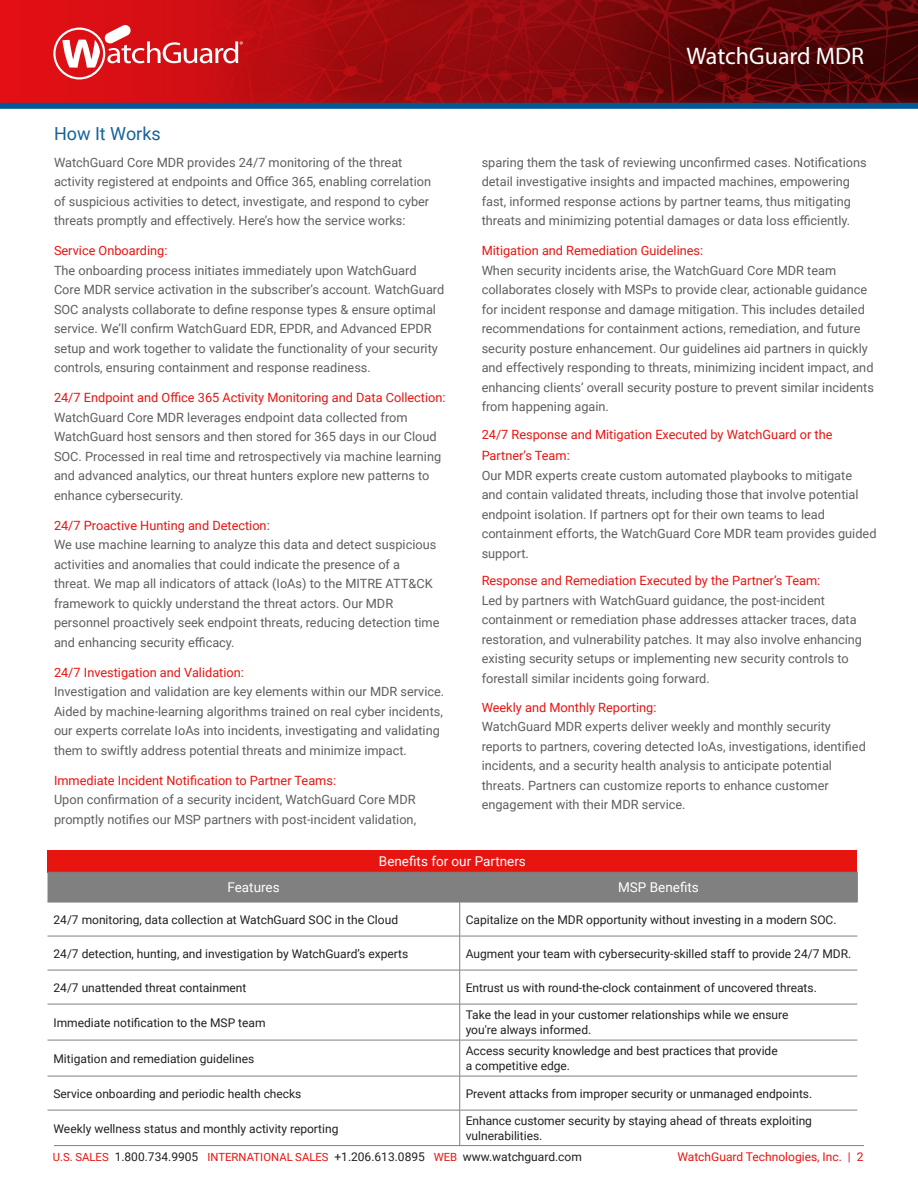
<style>
.page{position:relative;width:918px;height:1188px;background:#fff}
.page>*{position:absolute;margin:0;border:0;box-sizing:border-box;transform-origin:0 0}
.t1{font:24px "Myriad Pro";color:#fff}
.subhead_-_blue{font:18px "Roboto";color:#15629c}
.t2{font:13.5px "Roboto";color:#fff}
.AB_body_copy{font:12.75px/19.5px "Roboto";color:#5f5f62}
.bullets{font:12.75px/21px "Roboto";color:#e81410}
.t3{font:12px/15px "Roboto";color:#231f20}
.t4{font:12px "Roboto";color:#e81410}
.s1{font-size:11.25px;color:#e81410}
</style>
<div class="page">
<img style="left:0;top:0;width:918px;height:103px">
<div style="left:0;top:103px;width:918px;height:6px;background:#035996"></div>
<svg style="left:53px;top:24px;width:190px;height:56px"></svg>
<div style="left:48px;top:850px;width:809px;height:22px;background:#e81410"></div>
<div style="left:48px;top:873px;width:809px;height:29px;background:#808080"></div>
<hr style="left:459px;top:936px;width:1px;height:34px;background:#808080">
<hr style="left:48px;top:970px;width:412px;height:1px;background:#808080">
<hr style="left:460px;top:970px;width:397px;height:1px;background:#808080">
<hr style="left:459px;top:970px;width:1px;height:34px;background:#808080">
<hr style="left:48px;top:1004px;width:412px;height:1px;background:#808080">
<hr style="left:460px;top:1004px;width:397px;height:1px;background:#808080">
<hr style="left:459px;top:1004px;width:1px;height:36px;background:#808080">
<hr style="left:48px;top:1040px;width:412px;height:1px;background:#808080">
<hr style="left:460px;top:1040px;width:397px;height:1px;background:#808080">
<hr style="left:459px;top:1040px;width:1px;height:36px;background:#808080">
<hr style="left:48px;top:1076px;width:412px;height:1px;background:#808080">
<hr style="left:460px;top:1076px;width:397px;height:1px;background:#808080">
<hr style="left:459px;top:1076px;width:1px;height:34px;background:#808080">
<hr style="left:48px;top:1110px;width:412px;height:1px;background:#808080">
<hr style="left:460px;top:1110px;width:397px;height:1px;background:#808080">
<hr style="left:459px;top:1110px;width:1px;height:36px;background:#808080">
<hr style="left:48px;top:872px;width:412px;height:1px;background:#808080">
<hr style="left:48px;top:902px;width:412px;height:1px;background:#808080">
<hr style="left:460px;top:872px;width:398px;height:1px;background:#808080">
<hr style="left:460px;top:902px;width:398px;height:1px;background:#808080">
<hr style="left:459px;top:872px;width:1px;height:30px;background:#808080">
<hr style="left:459px;top:902px;width:1px;height:34px;background:#808080">
<hr style="left:857px;top:872px;width:1px;height:30px;background:#808080">
<hr style="left:48px;top:936px;width:412px;height:1px;background:#808080">
<hr style="left:460px;top:936px;width:397px;height:1px;background:#808080">
<hr style="left:54px;top:1145px;width:810px;height:1px;background:#808080">
<p class="subhead_-_blue" style="left:54px;top:121px;width:108px">How It Works</p>
<p class="AB_body_copy" style="left:54px;top:152px;width:379px">WatchGuard Core MDR provides 24/7 monitoring of the threat activity registered at endpoints and Office 365, enabling correlation of suspicious activities to detect, investigate, and respond to cyber threats promptly and effectively. Here’s how the service works:</p>
<p class="bullets" style="left:54px;top:240px;width:115px">Service Onboarding:</p>
<p class="AB_body_copy" style="left:54px;top:260px;width:392px">The onboarding process initiates immediately upon WatchGuard Core MDR service activation in the subscriber’s account. WatchGuard SOC analysts collaborate to define response types &amp; ensure optimal service. We’ll confirm WatchGuard EDR, EPDR, and Advanced EPDR setup and work together to validate the functionality of your security controls, ensuring containment and response readiness.</p>
<p class="bullets" style="left:54px;top:387px;width:393px">24/7 Endpoint and Office 365 Activity Monitoring and Data Collection:</p>
<p class="AB_body_copy" style="left:54px;top:407px;width:389px">WatchGuard Core MDR leverages endpoint data collected from WatchGuard host sensors and then stored for 365 days in our Cloud SOC. Processed in real time and retrospectively via machine learning and advanced analytics, our threat hunters explore new patterns to enhance cybersecurity.</p>
<p class="bullets" style="left:54px;top:514px;width:217px">24/7 Proactive Hunting and Detection:</p>
<p class="AB_body_copy" style="left:54px;top:535px;width:387px">We use machine learning to analyze this data and detect suspicious activities and anomalies that could indicate the presence of a threat. We map all indicators of attack (IoAs) to the MITRE ATT&amp;CK framework to quickly understand the threat actors. Our MDR personnel proactively seek endpoint threats, reducing detection time and enhancing security efficacy.</p>
<p class="bullets" style="left:54px;top:661px;width:191px">24/7 Investigation and Validation:</p>
<p class="AB_body_copy" style="left:54px;top:682px;width:392px">Investigation and validation are key elements within our MDR service.<br>Aided by machine-learning algorithms trained on real cyber incidents, our experts correlate IoAs into incidents, investigating and validating them to swiftly address potential threats and minimize impact.</p>
<p class="bullets" style="left:54px;top:769px;width:284px">Immediate Incident Notification to Partner Teams:</p>
<p class="AB_body_copy" style="left:54px;top:790px;width:364px">Upon confirmation of a security incident, WatchGuard Core MDR promptly notifies our MSP partners with post-incident validation,</p>
<h1 class="t1" style="left:686px;top:41px;width:179px">WatchGuard MDR</h1>
<p class="AB_body_copy" style="left:482px;top:152px;width:387px">sparing them the task of reviewing unconfirmed cases. Notifications detail investigative insights and impacted machines, empowering fast, informed response actions by partner teams, thus mitigating threats and minimizing potential damages or data loss efficiently.</p>
<p class="bullets" style="left:482px;top:240px;width:223px">Mitigation and Remediation Guidelines:</p>
<p class="AB_body_copy" style="left:482px;top:260px;width:394px">When security incidents arise, the WatchGuard Core MDR team collaborates closely with MSPs to provide clear, actionable guidance for incident response and damage mitigation. This includes detailed recommendations for containment actions, remediation, and future security posture enhancement. Our guidelines aid partners in quickly and effectively responding to threats, minimizing incident impact, and enhancing clients’ overall security posture to prevent similar incidents from happening again.</p>
<p class="bullets" style="left:482px;top:424px;width:352px">24/7 Response and Mitigation Executed by WatchGuard or the<br>Partner’s Team:</p>
<p class="AB_body_copy" style="left:482px;top:465px;width:396px">Our MDR experts create custom automated playbooks to mitigate and contain validated threats, including those that involve potential endpoint isolation. If partners opt for their own teams to lead containment efforts, the WatchGuard Core MDR team provides guided support.</p>
<p class="bullets" style="left:482px;top:570px;width:340px">Response and Remediation Executed by the Partner’s Team:</p>
<p class="AB_body_copy" style="left:482px;top:590px;width:382px">Led by partners with WatchGuard guidance, the post-incident containment or remediation phase addresses attacker traces, data restoration, and vulnerability patches. It may also involve enhancing existing security setups or implementing new security controls to forestall similar incidents going forward.</p>
<p class="bullets" style="left:482px;top:696px;width:176px">Weekly and Monthly Reporting:</p>
<p class="AB_body_copy" style="left:482px;top:716px;width:386px">WatchGuard MDR experts deliver weekly and monthly security reports to partners, covering detected IoAs, investigations, identified incidents, and a security health analysis to anticipate potential threats. Partners can customize reports to enhance customer engagement with their MDR service.</p>
<p class="t2" style="left:379px;top:852px;width:148px">Benefits for our Partners</p>
<p class="t2" style="left:228px;top:878px;width:54px">Features</p>
<p class="t2" style="left:618px;top:878px;width:82px">MSP Benefits</p>
<p class="t3" style="left:54px;top:911px;width:346px">24/7 monitoring, data collection at WatchGuard SOC in the Cloud</p>
<p class="t3" style="left:466px;top:911px;width:372px">Capitalize on the MDR opportunity without investing in a modern SOC.</p>
<p class="t3" style="left:54px;top:945px;width:356px">24/7 detection, hunting, and investigation by WatchGuard’s experts</p>
<p class="t3" style="left:466px;top:945px;width:387px">Augment your team with cybersecurity-skilled staff to provide 24/7 MDR.</p>
<p class="t3" style="left:54px;top:979px;width:194px">24/7 unattended threat containment</p>
<p class="t3" style="left:466px;top:979px;width:353px">Entrust us with round-the-clock containment of uncovered threats.</p>
<p class="t3" style="left:54px;top:1014px;width:214px">Immediate notification to the MSP team</p>
<p class="t3" style="left:466px;top:1007px;width:324px">Take the lead in your customer relationships while we ensure you're always informed.</p>
<p class="t3" style="left:54px;top:1050px;width:202px">Mitigation and remediation guidelines</p>
<p class="t3" style="left:466px;top:1043px;width:314px">Access security knowledge and best practices that provide a competitive edge.</p>
<p class="t3" style="left:54px;top:1085px;width:249px">Service onboarding and periodic health checks</p>
<p class="t3" style="left:466px;top:1085px;width:348px">Prevent attacks from improper security or unmanaged endpoints.</p>
<p class="t3" style="left:54px;top:1120px;width:286px">Weekly wellness status and monthly activity reporting</p>
<p class="t3" style="left:466px;top:1113px;width:348px">Enhance customer security by staying ahead of threats exploiting vulnerabilities.</p>
<p class="t3" style="left:53px;top:1149px;width:531px"><span class="s1">U.S. SALES</span> 1.800.734.9905 <span class="s1">INTERNATIONAL SALES</span> +1.206.613.0895 <span class="s1">WEB</span> www.watchguard.com</p>
<p class="t4" style="left:677px;top:1148px;width:188px">WatchGuard Technologies, Inc. | 2</p>
</div>
